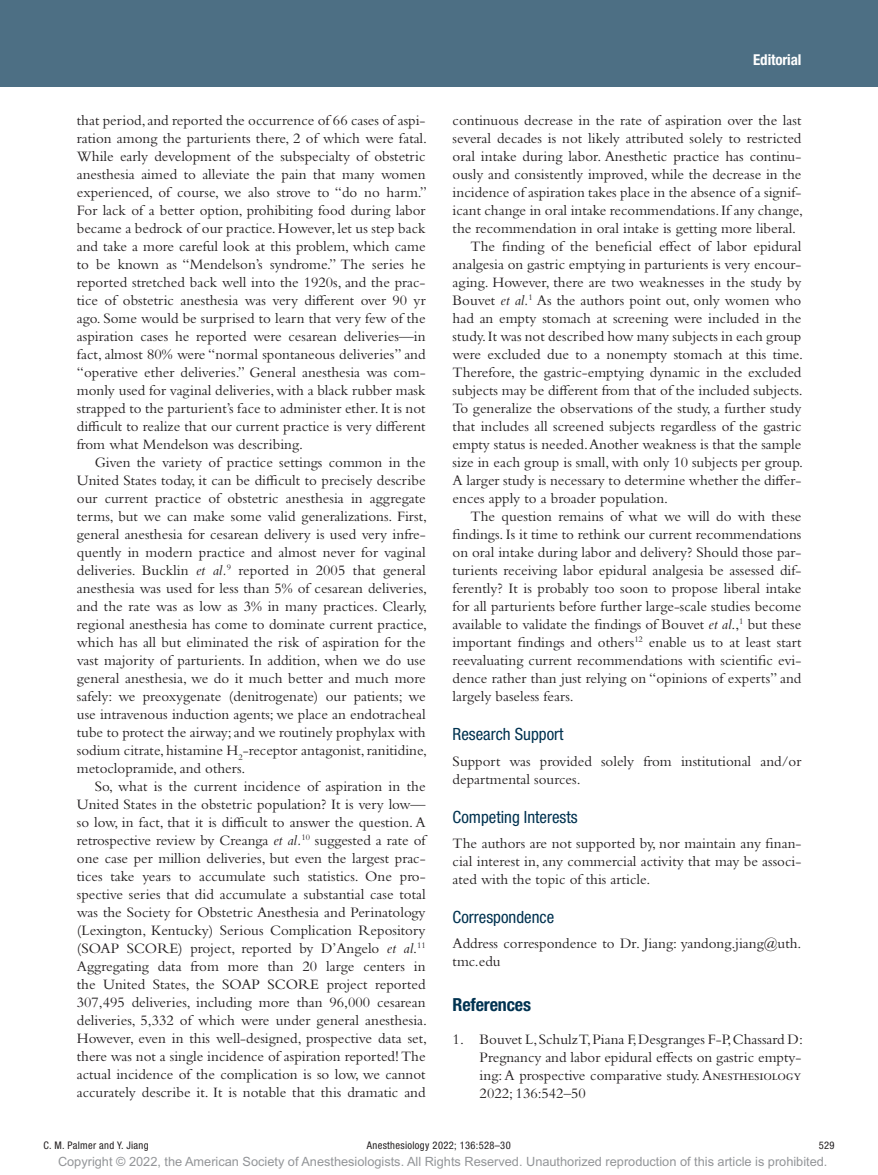
<style>
.page{position:relative;width:878px;height:1175px;background:#fff}
.page>*{position:absolute;margin:0;border:0;box-sizing:border-box;transform-origin:0 0}
.t1{font:700 condensed 18px "Helvetica Neue LT Std";letter-spacing:-.01em;color:#003250}
.t2{font:condensed 16.8px "Helvetica Neue LT Std";color:#003250}
.t3{font:15px/18px "Bembo Std";color:#231f20;text-align:justify}
.t4{font:700 condensed 15px "Helvetica Neue LT Std";color:#fff}
.t5{font:12.75px "Arial MT Std";color:#939598}
.t6{font:condensed 10.5px "Helvetica Neue LT Std";letter-spacing:.03em;color:#231f20}
.s1{font-style:italic}
</style>
<div class="page">
<div style="left:0;top:0;width:878px;height:86px;background:#4d6f84"></div>
<p class="t3" style="left:77px;top:111px;width:352px">that period, and reported the occurrence of 66 cases of aspi&shy;ration among the parturients there, 2 of which were fatal.<br>While early development of the subspecialty of obstetric anesthesia aimed to alleviate the pain that many women experienced, of course, we also strove to “do no harm.” For lack of a better option, prohibiting food during labor became a bedrock of our practice. However, let us step back and take a more careful look at this problem, which came to be known as “Mendelson’s syndrome.” The series he reported stretched back well into the 1920s, and the prac&shy;tice of obstetric anesthesia was very different over 90 yr ago. Some would be surprised to learn that very few of the aspiration cases he reported were cesarean deliveries—in fact, almost 80% were “normal spontaneous deliveries” and “operative ether deliveries.” General anesthesia was com&shy;monly used for vaginal deliveries, with a black rubber mask strapped to the parturient’s face to administer ether. It is not difficult to realize that our current practice is very different from what Mendelson was describing.</p>
<p class="t3" style="left:77px;top:453px;width:352px;text-indent:18px">Given the variety of practice settings common in the United States today, it can be difficult to precisely describe our current practice of obstetric anesthesia in aggregate terms, but we can make some valid generalizations. First, general anesthesia for cesarean delivery is used very infre&shy;quently in modern practice and almost never for vaginal deliveries. Bucklin <span class="s1">et al.</span><sup>9</sup> reported in 2005 that general anesthesia was used for less than 5% of cesarean deliveries, and the rate was as low as 3% in many practices. Clearly, regional anesthesia has come to dominate current practice, which has all but eliminated the risk of aspiration for the vast majority of parturients. In addition, when we do use general anesthesia, we do it much better and much more safely: we preoxygenate (denitrogenate) our patients; we use intravenous induction agents; we place an endotracheal tube to protect the airway; and we routinely prophylax with sodium citrate, histamine H<sub>2</sub>-receptor antagonist, ranitidine, metoclopramide, and others.</p>
<p class="t3" style="left:77px;top:777px;width:352px;text-indent:18px">So, what is the current incidence of aspiration in the United States in the obstetric population? It is very low— so low, in fact, that it is difficult to answer the question. A retrospective review by Creanga <span class="s1">et al.</span><sup>10</sup> suggested a rate of one case per million deliveries, but even the largest prac&shy;tices take years to accumulate such statistics. One pro&shy;spective series that did accumulate a substantial case total was the Society for Obstetric Anesthesia and Perinatology (Lexington, Kentucky) Serious Complication Repository (SOAP SCORE) project, reported by D’Angelo <span class="s1">et al</span>.<sup>11<br></sup>Aggregating data from more than 20 large centers in the United States, the SOAP SCORE project reported 307,495 deliveries, including more than 96,000 cesarean deliveries, 5,332 of which were under general anesthesia.<br>However, even in this well-designed, prospective data set, there was not a single incidence of aspiration reported! The actual incidence of the complication is so low, we cannot accurately describe it. It is notable that this dramatic and</p>
<p class="t4" style="left:753px;top:51px;width:50px">Editorial</p>
<p class="t3" style="left:452px;top:111px;width:350px">continuous decrease in the rate of aspiration over the last</p>
<p class="t3" style="left:452px;top:129px;width:350px">several decades is not likely attributed solely to restricted</p>
<p class="t3" style="left:452px;top:147px;width:350px">oral intake during labor. Anesthetic practice has continu-</p>
<p class="t3" style="left:452px;top:165px;width:350px">ously and consistently improved, while the decrease in the</p>
<p class="t3" style="left:452px;top:183px;width:350px">incidence of aspiration takes place in the absence of a signif-</p>
<p class="t3" style="left:452px;top:201px;width:352px">icant change in oral intake recommendations. If any change,</p>
<p class="t3" style="left:452px;top:219px;width:345px">the recommendation in oral intake is getting more liberal.</p>
<p class="t3" style="left:470px;top:237px;width:332px">The finding of the beneficial effect of labor epidural</p>
<p class="t3" style="left:452px;top:255px;width:350px">analgesia on gastric emptying in parturients is very encour-</p>
<p class="t3" style="left:452px;top:273px;width:350px">aging. However, there are two weaknesses in the study by</p>
<p class="t3" style="left:452px;top:291px;width:350px">Bouvet <span class="s1">et al.</span><sup>1</sup> As the authors point out, only women who</p>
<p class="t3" style="left:452px;top:309px;width:350px">had an empty stomach at screening were included in the</p>
<p class="t3" style="left:452px;top:327px;width:350px">study. It was not described how many subjects in each group</p>
<p class="t3" style="left:452px;top:345px;width:352px">were excluded due to a nonempty stomach at this time.</p>
<p class="t3" style="left:452px;top:363px;width:350px">Therefore, the gastric-emptying dynamic in the excluded</p>
<p class="t3" style="left:452px;top:381px;width:352px">subjects may be different from that of the included subjects.</p>
<p class="t3" style="left:452px;top:399px;width:350px">To generalize the observations of the study, a further study</p>
<p class="t3" style="left:452px;top:417px;width:350px">that includes all screened subjects regardless of the gastric</p>
<p class="t3" style="left:452px;top:435px;width:350px">empty status is needed. Another weakness is that the sample</p>
<p class="t3" style="left:452px;top:453px;width:352px">size in each group is small, with only 10 subjects per group.</p>
<p class="t3" style="left:452px;top:471px;width:350px">A larger study is necessary to determine whether the differ-</p>
<p class="t3" style="left:452px;top:489px;width:217px">ences apply to a broader population.</p>
<p class="t3" style="left:470px;top:507px;width:332px">The question remains of what we will do with these</p>
<p class="t3" style="left:452px;top:525px;width:350px">findings. Is it time to rethink our current recommendations</p>
<p class="t3" style="left:452px;top:543px;width:350px">on oral intake during labor and delivery? Should those par-</p>
<p class="t3" style="left:452px;top:561px;width:350px">turients receiving labor epidural analgesia be assessed dif-</p>
<p class="t3" style="left:452px;top:579px;width:350px">ferently? It is probably too soon to propose liberal intake</p>
<p class="t3" style="left:452px;top:597px;width:350px">for all parturients before further large-scale studies become</p>
<p class="t3" style="left:452px;top:615px;width:350px">available to validate the findings of Bouvet <span class="s1">et al</span>.,<sup>1</sup> but these</p>
<p class="t3" style="left:452px;top:633px;width:350px">important findings and others<sup>12</sup> enable us to at least start</p>
<p class="t3" style="left:452px;top:651px;width:350px">reevaluating current recommendations with scientific evi-</p>
<p class="t3" style="left:452px;top:669px;width:350px">dence rather than just relying on “opinions of experts” and</p>
<p class="t3" style="left:452px;top:687px;width:123px">largely baseless fears.</p>
<p class="t2" style="left:452px;top:724px;width:112px">Research Support</p>
<p class="t3" style="left:452px;top:751px;width:350px">Support was provided solely from institutional and/or departmental sources.</p>
<p class="t2" style="left:452px;top:807px;width:126px">Competing Interests</p>
<p class="t3" style="left:452px;top:834px;width:350px">The authors are not supported by, nor maintain any finan&shy;cial interest in, any commercial activity that may be associ&shy;ated with the topic of this article.</p>
<p class="t2" style="left:452px;top:907px;width:103px">Correspondence</p>
<p class="t3" style="left:452px;top:934px;width:350px">Address correspondence to Dr. Jiang: yandong.jiang@uth. tmc.edu</p>
<p class="t1" style="left:452px;top:993px;width:80px">References</p>
<p class="t3" style="left:479px;top:1030px;width:325px;text-indent:-27px">1. Bouvet L, Schulz T, Piana F, Desgranges F-P, Chassard D:<br>Pregnancy and labor epidural effects on gastric empty&shy;ing: A prospective comparative study. Anesthesiology 2022; 136:542–50</p>
<p class="t6" style="left:44px;top:1139px;width:107px">C. M. Palmer and Y. Jiang</p>
<p class="t6" style="left:367px;top:1139px;width:145px">Anesthesiology 2022; 136:528–30</p>
<p class="t6" style="left:818px;top:1139px;width:17px">529</p>
<p class="t5" style="left:58px;top:1154px;width:771px">Copyright © 2022, the American Society of Anesthesiologists. All Rights Reserved. Unauthorized reproduction of this article is prohibited.</p>
</div>
